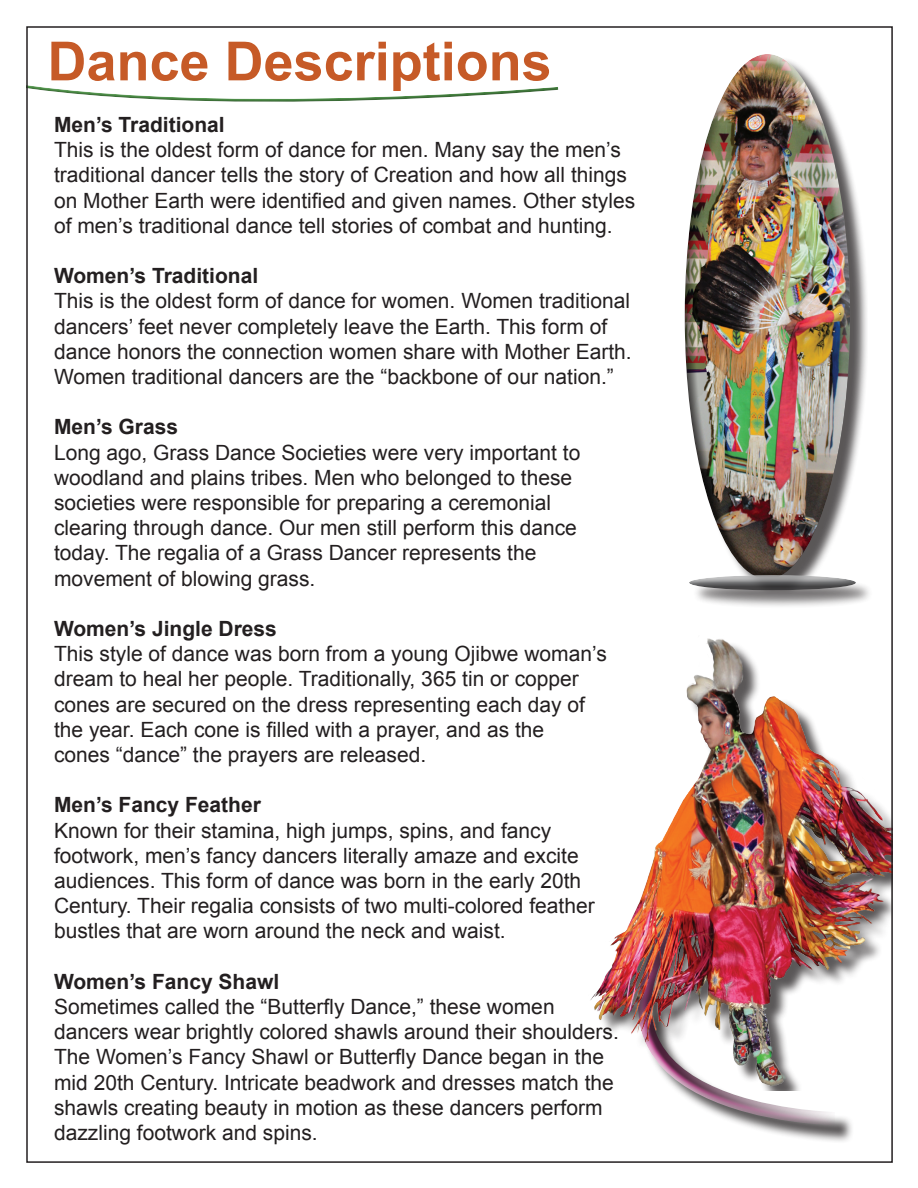
<style>
.page{position:relative;width:918px;height:1188px;background:#fff}
.page>*{position:absolute;margin:0;border:0;box-sizing:border-box;transform-origin:0 0}
.t1{font:700 54px "Arial";color:#c65a27}
.t2{font:21px/25.2px "Arial";color:#231f20}
.t3{font:700 21px "Arial";color:#231f20}
</style>
<div class="page">
<div style="left:640px;top:901px;width:214px;height:243px;background:#231f20;opacity:.75"></div>
<svg style="left:640px;top:1091px;width:214px;height:35px"></svg>
<img style="left:590px;top:638px;width:300px;height:453px">
<svg style="left:29px;top:85px;width:530px;height:17px"></svg>
<div style="left:688px;top:57px;width:180px;height:538px;background:#231f20;opacity:.75"></div>
<div style="left:722px;top:53px;width:129px;height:495px;background:#fff;opacity:.75"></div>
<div style="left:683px;top:67px;width:145px;height:518px;background:#231f20;opacity:.75"></div>
<div style="left:692px;top:577px;width:182px;height:32px;background:#231f20;opacity:.75"></div>
<div style="left:688px;top:575px;width:169px;height:11px;background:#fff;opacity:.75"></div>
<div style="left:688px;top:577px;width:169px;height:14px;background:#231f20;opacity:.75"></div>
<h1 class="t1" style="left:48px;top:25px;width:506px">Dance Descriptions</h1>
<p class="t3" style="left:54px;top:111px;width:172px">Men’s Traditional</p>
<p class="t2" style="left:54px;top:137px;width:583px">This is the oldest form of dance for men. Many say the men’s traditional dancer tells the story of Creation and how all things on Mother Earth were identified and given names. Other styles of men’s traditional dance tell stories of combat and hunting.</p>
<p class="t3" style="left:54px;top:262px;width:206px">Women’s Traditional</p>
<p class="t2" style="left:54px;top:289px;width:579px">This is the oldest form of dance for women. Women traditional dancers’ feet never completely leave the Earth. This form of dance honors the connection women share with Mother Earth.<br>Women traditional dancers are the “backbone of our nation.”</p>
<p class="t3" style="left:54px;top:413px;width:126px">Men’s Grass</p>
<p class="t2" style="left:54px;top:440px;width:528px">Long ago, Grass Dance Societies were very important to woodland and plains tribes. Men who belonged to these societies were responsible for preparing a ceremonial clearing through dance. Our men still perform this dance today. The regalia of a Grass Dancer represents the movement of blowing grass.</p>
<p class="t3" style="left:54px;top:615px;width:224px">Women’s Jingle Dress</p>
<p class="t2" style="left:54px;top:641px;width:554px">This style of dance was born from a young Ojibwe woman’s dream to heal her people. Traditionally, 365 tin or copper cones are secured on the dress representing each day of the year. Each cone is filled with a prayer, and as the<br>cones “dance” the prayers are released.</p>
<p class="t3" style="left:54px;top:791px;width:208px">Men’s Fancy Feather</p>
<p class="t2" style="left:54px;top:818px;width:542px">Known for their stamina, high jumps, spins, and fancy footwork, men’s fancy dancers literally amaze and excite audiences. This form of dance was born in the early 20th Century. Their regalia consists of two multi-colored feather bustles that are worn around the neck and waist.</p>
<p class="t3" style="left:54px;top:967px;width:227px">Women’s Fancy Shawl</p>
<p class="t2" style="left:54px;top:994px;width:566px">Sometimes called the “Butterfly Dance,” these women dancers wear brightly colored shawls around their shoulders.<br>The Women’s Fancy Shawl or Butterfly Dance began in the mid 20th Century. Intricate beadwork and dresses match the shawls creating beauty in motion as these dancers perform dazzling footwork and spins.</p>
</div>
